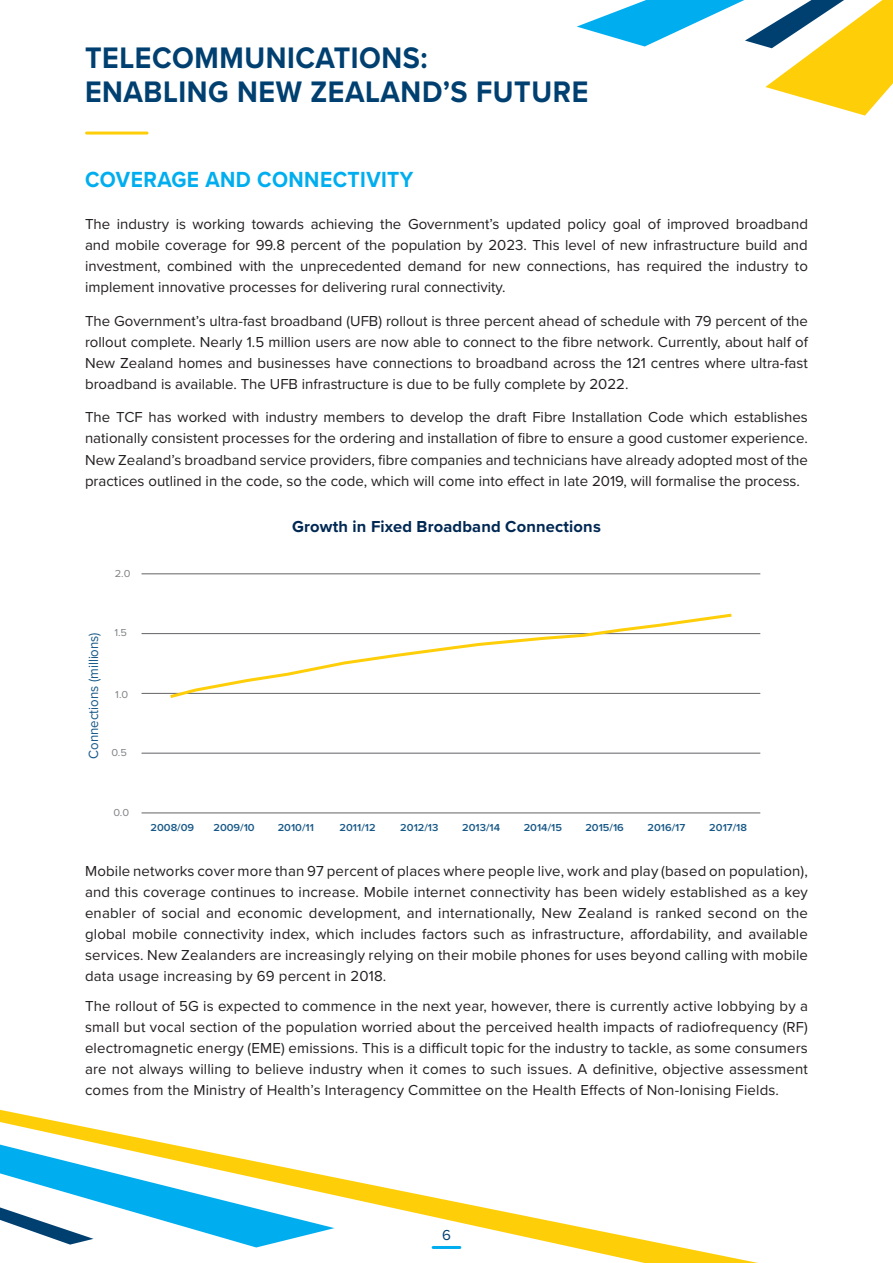
<style>
.page{position:relative;width:893px;height:1263px;background:#fff}
.page>*{position:absolute;margin:0;border:0;box-sizing:border-box;transform-origin:0 0}
.t1{font:700 30.75px/34.2px "Proxima Nova";letter-spacing:.02em;color:#004071;scale:.93 1}
.t2{font:700 22.65px "Proxima Nova";letter-spacing:.02em;color:#00aeef;scale:.93 1}
.t3{font:700 16.5px "Proxima Nova";letter-spacing:.01em;color:#002853}
.t4{font:15px/21px "Proxima Nova";color:#231f20;text-align:justify}
.t5{font:15px "Proxima Nova";color:#004071}
.t6{font:13.95px "Proxima Nova";color:#175887;scale:.95 1}
.t7{font:600 10.5px "Proxima Nova";color:#175887;scale:1.05 1}
.t8{font:10.5px "Proxima Nova";color:#808285;scale:1.05 1}
</style>
<div class="page">
<svg style="left:577px;top:0;width:316px;height:116px"></svg>
<svg style="left:0;top:1109px;width:758px;height:154px"></svg>
<svg style="left:0;top:1121px;width:334px;height:126px"></svg>
<hr style="left:433px;top:1246px;width:27px;height:3px;background:#00aeef">
<hr style="left:87px;top:132px;width:60px;height:3px;background:#fece08">
<hr style="left:142px;top:753px;width:618px;height:1px;background:#636366">
<hr style="left:142px;top:574px;width:618px;height:1px;background:#636366">
<hr style="left:142px;top:633px;width:618px;height:1px;background:#636366">
<hr style="left:142px;top:693px;width:618px;height:1px;background:#636366">
<hr style="left:142px;top:813px;width:618px;height:1px;background:#636366">
<svg style="left:167px;top:613px;width:568px;height:85px"></svg>
<p class="t1" style="left:85px;top:40px;width:543px">TELECOMMUNICATIONS:<br>ENABLING NEW ZEALAND’S FUTURE</p>
<p class="t2" style="left:85px;top:162px;width:355px">COVERAGE AND CONNECTIVITY</p>
<p class="t4" style="left:85px;top:213px;width:724px">The industry is working towards achieving the Government’s updated policy goal of improved broadband and mobile coverage for 99.8 percent of the population by 2023. This level of new infrastructure build and investment, combined with the unprecedented demand for new connections, has required the industry to implement innovative processes for delivering rural connectivity.</p>
<p class="t4" style="left:85px;top:310px;width:724px">The Government’s ultra-fast broadband (UFB) rollout is three percent ahead of schedule with 79 percent of the rollout complete. Nearly 1.5 million users are now able to connect to the fibre network. Currently, about half of New Zealand homes and businesses have connections to broadband across the 121 centres where ultra-fast broadband is available. The UFB infrastructure is due to be fully complete by 2022.</p>
<p class="t4" style="left:85px;top:406px;width:724px">The TCF has worked with industry members to develop the draft Fibre Installation Code which establishes nationally consistent processes for the ordering and installation of fibre to ensure a good customer experience.<br>New Zealand’s broadband service providers, fibre companies and technicians have already adopted most of the practices outlined in the code, so the code, which will come into effect in late 2019, will formalise the process.</p>
<p class="t3" style="left:292px;top:514px;width:310px">Growth in Fixed Broadband Connections</p>
<p class="t8" style="left:115px;top:566px;width:17px">2.0</p>
<p class="t6" style="left:83px;top:759px;width:135px;rotate:-90deg">Connections (millions)</p>
<p class="t8" style="left:114px;top:625px;width:14px">1.5</p>
<p class="t8" style="left:115px;top:687px;width:14px">1.0</p>
<p class="t8" style="left:111px;top:744px;width:16px">0.5</p>
<p class="t8" style="left:114px;top:805px;width:16px">0.0</p>
<p class="t7" style="left:151px;top:820px;width:43px">2008/09</p>
<p class="t7" style="left:213px;top:820px;width:41px">2009/10</p>
<p class="t7" style="left:278px;top:820px;width:36px">2010/11</p>
<p class="t7" style="left:340px;top:820px;width:36px">2011/12</p>
<p class="t7" style="left:400px;top:820px;width:38px">2012/13</p>
<p class="t7" style="left:462px;top:820px;width:38px">2013/14</p>
<p class="t7" style="left:524px;top:820px;width:38px">2014/15</p>
<p class="t7" style="left:585px;top:820px;width:38px">2015/16</p>
<p class="t7" style="left:647px;top:820px;width:37px">2016/17</p>
<p class="t4" style="left:85px;top:860px;width:724px">Mobile networks cover more than 97 percent of places where people live, work and play (based on population), and this coverage continues to increase. Mobile internet connectivity has been widely established as a key enabler of social and economic development, and internationally, New Zealand is ranked second on the global mobile connectivity index, which includes factors such as infrastructure, affordability, and available services. New Zealanders are increasingly relying on their mobile phones for uses beyond calling with mobile data usage increasing by 69 percent in 2018.</p>
<p class="t4" style="left:85px;top:994px;width:724px">The rollout of 5G is expected to commence in the next year, however, there is currently active lobbying by a small but vocal section of the population worried about the perceived health impacts of radiofrequency (RF) electromagnetic energy (EME) emissions. This is a difficult topic for the industry to tackle, as some consumers are not always willing to believe industry when it comes to such issues. A definitive, objective assessment comes from the Ministry of Health’s Interagency Committee on the Health Effects of Non-Ionising Fields.</p>
<p class="t7" style="left:709px;top:820px;width:37px">2017/18</p>
<p class="t5" style="left:442px;top:1223px;width:10px">6</p>
</div>
